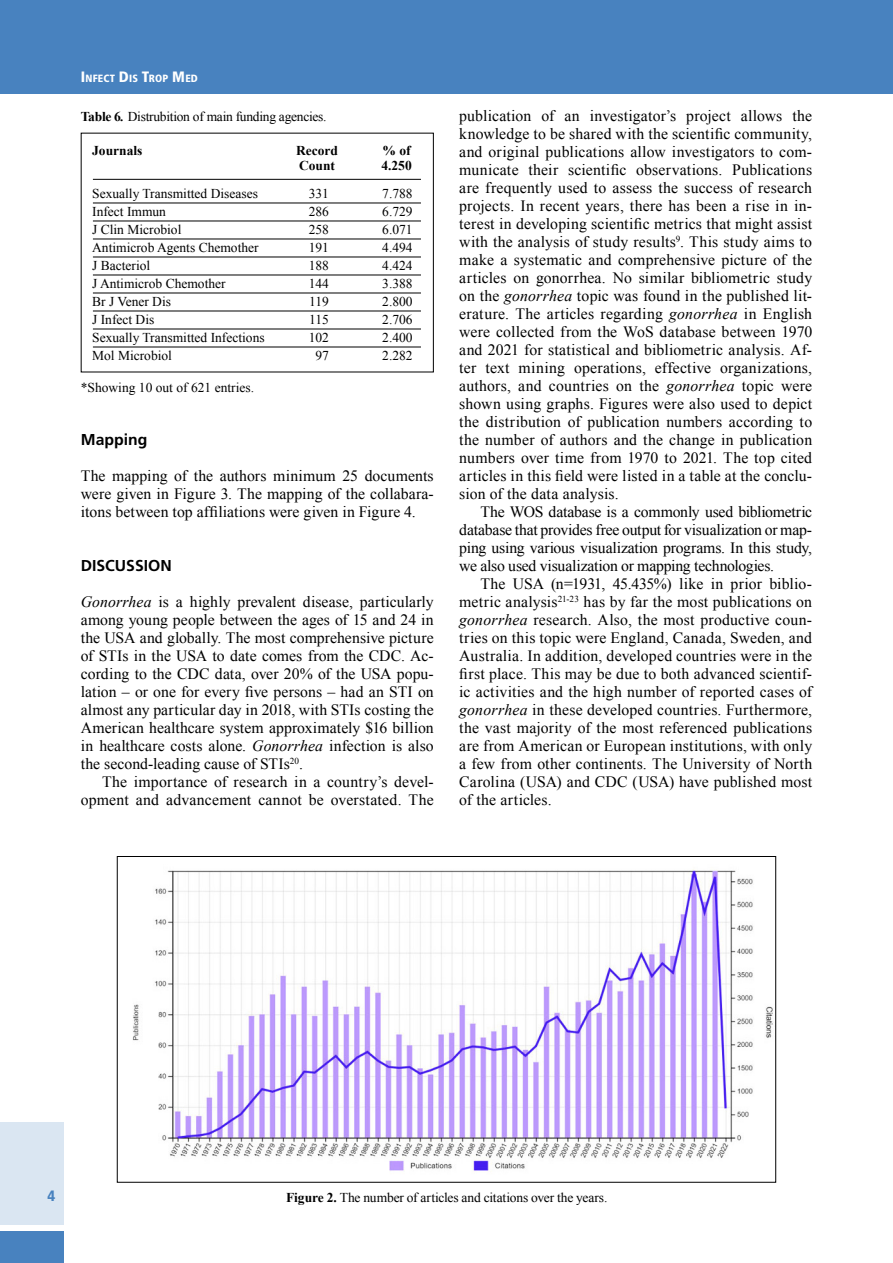
<style>
.page{position:relative;width:893px;height:1263px;background:#fff}
.page>*{position:absolute;margin:0;border:0;box-sizing:border-box;transform-origin:0 0}
.t1{font:15.75px/18px "Times New Roman";letter-spacing:.005em;color:#000;text-align:justify}
.t2{font:700 15.75px "Frutiger";color:#000}
.t3{font:900 condensed 15px "Frutiger";color:#4882bf}
.t4{font:13.5px "Times New Roman";color:#000}
.t5{font:13.5px "Times New Roman";letter-spacing:-.02em;color:#000}
.t6{font:700 13.5px "Times New Roman";color:#000}
.t7{font:900 condensed 10.5px "Frutiger";letter-spacing:.015em;color:#fff}
.s1{font-size:15px}
.s2{font-weight:700}
.s3{font-weight:700;font-style:italic}
.s4{font-style:italic}
</style>
<div class="page">
<div style="left:0;top:0;width:893px;height:94px;background:#4882bf"></div>
<div style="left:0;top:1123px;width:64px;height:102px;background:#dae6f2"></div>
<div style="left:0;top:1231px;width:64px;height:32px;background:#4882bf"></div>
<img style="left:132px;top:869px;width:641px;height:302px">
<hr style="left:93px;top:179px;width:328px;height:1px;background:#000">
<hr style="left:93px;top:347px;width:328px;height:1px;background:#000">
<hr style="left:93px;top:329px;width:328px;height:1px;background:#000">
<hr style="left:93px;top:311px;width:328px;height:1px;background:#000">
<hr style="left:93px;top:293px;width:328px;height:1px;background:#000">
<hr style="left:93px;top:275px;width:328px;height:1px;background:#000">
<hr style="left:93px;top:257px;width:328px;height:1px;background:#000">
<hr style="left:93px;top:239px;width:328px;height:1px;background:#000">
<hr style="left:93px;top:221px;width:328px;height:1px;background:#000">
<hr style="left:93px;top:203px;width:328px;height:1px;background:#000">
<p class="t7" style="left:81px;top:72px;width:118px"><span class="s1">I</span>NFECT <span class="s1">D</span>IS <span class="s1">T</span>ROP <span class="s1">M</span>ED</p>
<p class="t5" style="left:81px;top:108px;width:247px"><span class="s2">Table 6</span><span class="s3">.</span> Distrubition of main funding agencies.</p>
<p class="t6" style="left:92px;top:141px;width:52px">Journals</p>
<p class="t6" style="left:296px;top:141px;width:43px">Record</p>
<p class="t6" style="left:382px;top:141px;width:30px">% of</p>
<p class="t6" style="left:299px;top:156px;width:38px">Count</p>
<p class="t6" style="left:381px;top:156px;width:32px">4.250</p>
<p class="t4" style="left:92px;top:185px;width:167px">Sexually Transmitted Diseases</p>
<p class="t4" style="left:309px;top:185px;width:22px">331</p>
<p class="t4" style="left:382px;top:185px;width:32px">7.788</p>
<p class="t4" style="left:92px;top:203px;width:75px">Infect Immun</p>
<p class="t4" style="left:309px;top:203px;width:22px">286</p>
<p class="t4" style="left:382px;top:203px;width:32px">6.729</p>
<p class="t4" style="left:92px;top:221px;width:91px">J Clin Microbiol</p>
<p class="t4" style="left:309px;top:221px;width:22px">258</p>
<p class="t4" style="left:382px;top:221px;width:32px">6.071</p>
<p class="t4" style="left:92px;top:239px;width:168px">Antimicrob Agents Chemother</p>
<p class="t4" style="left:309px;top:239px;width:22px">191</p>
<p class="t4" style="left:382px;top:239px;width:32px">4.494</p>
<p class="t4" style="left:92px;top:257px;width:60px">J Bacteriol</p>
<p class="t4" style="left:309px;top:257px;width:22px">188</p>
<p class="t4" style="left:382px;top:257px;width:32px">4.424</p>
<p class="t4" style="left:92px;top:275px;width:135px">J Antimicrob Chemother</p>
<p class="t4" style="left:309px;top:275px;width:22px">144</p>
<p class="t4" style="left:382px;top:275px;width:32px">3.388</p>
<p class="t4" style="left:92px;top:293px;width:80px">Br J Vener Dis</p>
<p class="t4" style="left:309px;top:293px;width:21px">119</p>
<p class="t4" style="left:382px;top:293px;width:32px">2.800</p>
<p class="t4" style="left:92px;top:311px;width:64px">J Infect Dis</p>
<p class="t4" style="left:309px;top:311px;width:21px">115</p>
<p class="t4" style="left:382px;top:311px;width:32px">2.706</p>
<p class="t4" style="left:92px;top:329px;width:174px">Sexually Transmitted Infections</p>
<p class="t4" style="left:309px;top:329px;width:22px">102</p>
<p class="t4" style="left:382px;top:329px;width:32px">2.400</p>
<p class="t4" style="left:92px;top:347px;width:81px">Mol Microbiol</p>
<p class="t4" style="left:316px;top:347px;width:15px">97</p>
<p class="t4" style="left:382px;top:347px;width:32px">2.282</p>
<p class="t4" style="left:81px;top:378px;width:175px">*Showing 10 out of 621 entries.</p>
<p class="t2" style="left:81px;top:430px;width:68px">Mapping</p>
<p class="t1" style="left:81px;top:467px;width:354px">The mapping of the authors minimum 25 documents were given in Figure 3. The mapping of the collabara&shy;itons between top affiliations were given in Figure 4.</p>
<p class="t2" style="left:81px;top:556px;width:93px">DISCUSSION</p>
<p class="t1" style="left:81px;top:593px;width:354px"><span class="s4">Gonorrhea</span> is a highly prevalent disease, particularly among young people between the ages of 15 and 24 in the USA and globally. The most comprehensive picture of STIs in the USA to date comes from the CDC. Ac&shy;cording to the CDC data, over 20% of the USA popu&shy;lation – or one for every five persons – had an STI on almost any particular day in 2018, with STIs costing the American healthcare system approximately $16 billion in healthcare costs alone. <span class="s4">Gonorrhea</span> infection is also the second-leading cause of STIs<sup>20</sup>.</p>
<p class="t1" style="left:81px;top:773px;width:354px;text-align:right">The importance of research in a country’s devel&shy;opment and advancement cannot be overstated. The</p>
<p class="t1" style="left:459px;top:107px;width:354px">publication of an investigator’s project allows the knowledge to be shared with the scientific community, and original publications allow investigators to com&shy;municate their scientific observations. Publications are frequently used to assess the success of research projects. In recent years, there has been a rise in in&shy;terest in developing scientific metrics that might assist with the analysis of study results<sup>9</sup>. This study aims to make a systematic and comprehensive picture of the articles on gonorrhea. No similar bibliometric study on the <span class="s4">gonorrhea</span> topic was found in the published lit&shy;erature. The articles regarding <span class="s4">gonorrhea</span> in English were collected from the WoS database between 1970 and 2021 for statistical and bibliometric analysis. Af&shy;ter text mining operations, effective organizations, authors, and countries on the <span class="s4">gonorrhea</span> topic were shown using graphs. Figures were also used to depict the distribution of publication numbers according to the number of authors and the change in publication numbers over time from 1970 to 2021. The top cited articles in this field were listed in a table at the conclu&shy;sion of the data analysis.</p>
<p class="t1" style="left:459px;top:503px;width:354px;text-indent:21px">The WOS database is a commonly used bibliometric database that provides free output for visualization or map&shy;ping using various visualization programs. In this study, we also used visualization or mapping technologies.</p>
<p class="t1" style="left:459px;top:575px;width:354px;text-indent:21px">The USA (n=1931, 45.435%) like in prior biblio&shy;metric analysis<sup>21-23</sup> has by far the most publications on <span class="s4">gonorrhea</span> research. Also, the most productive coun&shy;tries on this topic were England, Canada, Sweden, and Australia. In addition, developed countries were in the first place. This may be due to both advanced scientif&shy;ic activities and the high number of reported cases of <span class="s4">gonorrhea</span> in these developed countries. Furthermore, the vast majority of the most referenced publications are from American or European institutions, with only a few from other continents. The University of North Carolina (USA) and CDC (USA) have published most of the articles.</p>
<p class="t3" style="left:47px;top:1187px;width:9px">4</p>
<p class="t4" style="left:286px;top:1188px;width:323px"><span class="s2">Figure 2.</span> The number of articles and citations over the years.</p>
</div>
